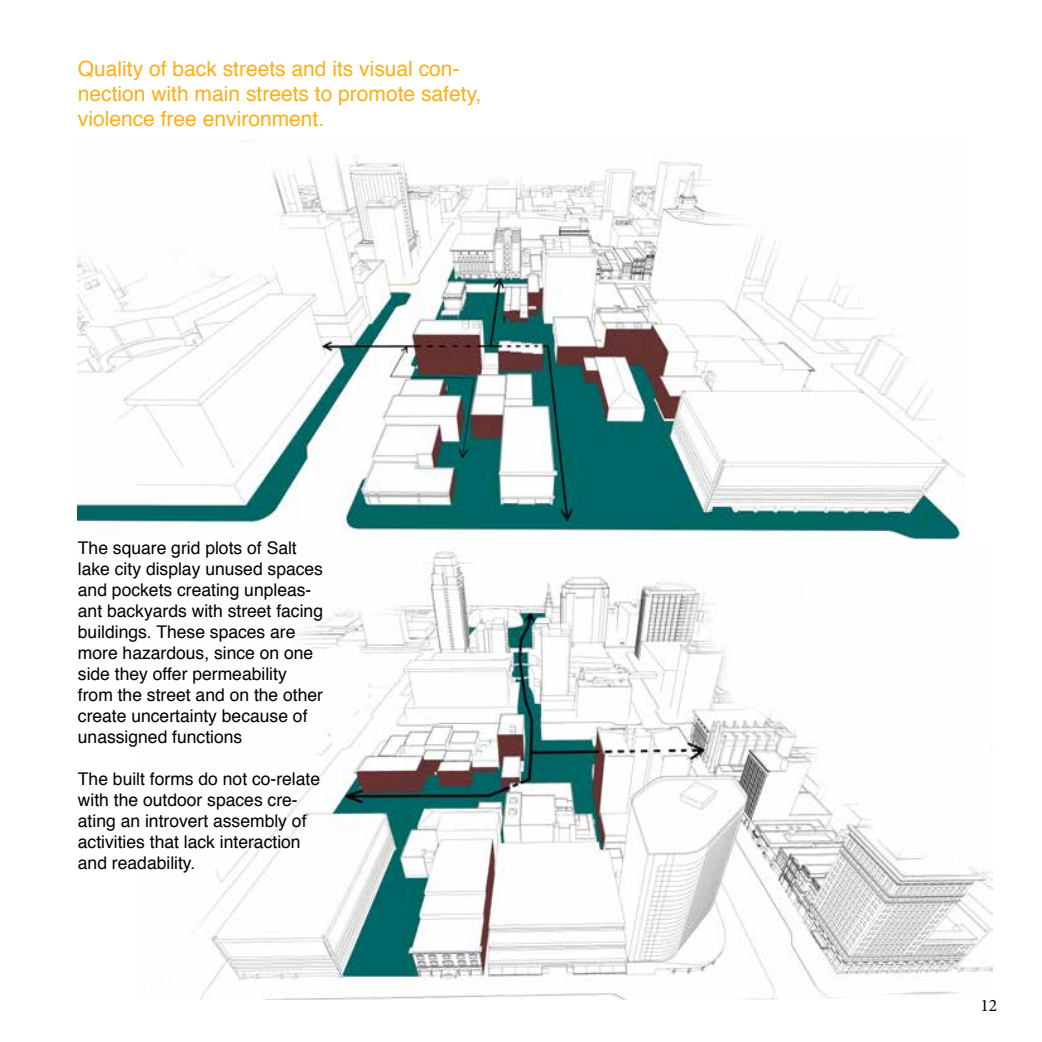
<style>
.page{position:relative;width:1042px;height:1042px;background:#fff}
.page>*{position:absolute;margin:0;border:0;box-sizing:border-box;transform-origin:0 0}
.t1{font:21px/25.2px "Helvetica";color:#fcaf16}
.t2{font:17.5px/21px "Helvetica";color:#000}
.t3{font:17.5px "Minion Pro";color:#000}
</style>
<div class="page">
<img style="left:78px;top:155px;width:886px;height:385px">
<img style="left:200px;top:550px;width:792px;height:449px">
<p class="t1" style="left:78px;top:56px;width:405px">Quality of back streets and its visual con&shy;nection with main streets to promote safety, violence free environment.</p>
<p class="t2" style="left:78px;top:538px;width:247px">The square grid plots of Salt lake city display unused spaces and pockets creating unpleas&shy;ant backyards with street facing buildings. These spaces are more hazardous, since on one side they offer permeability from the street and on the other create uncertainty because of unassigned functions</p>
<p class="t2" style="left:78px;top:769px;width:244px">The built forms do not co-relate with the outdoor spaces cre&shy;ating an introvert assembly of activities that lack interaction and readability.</p>
<p class="t3" style="left:980px;top:993px;width:18px">12</p>
</div>
